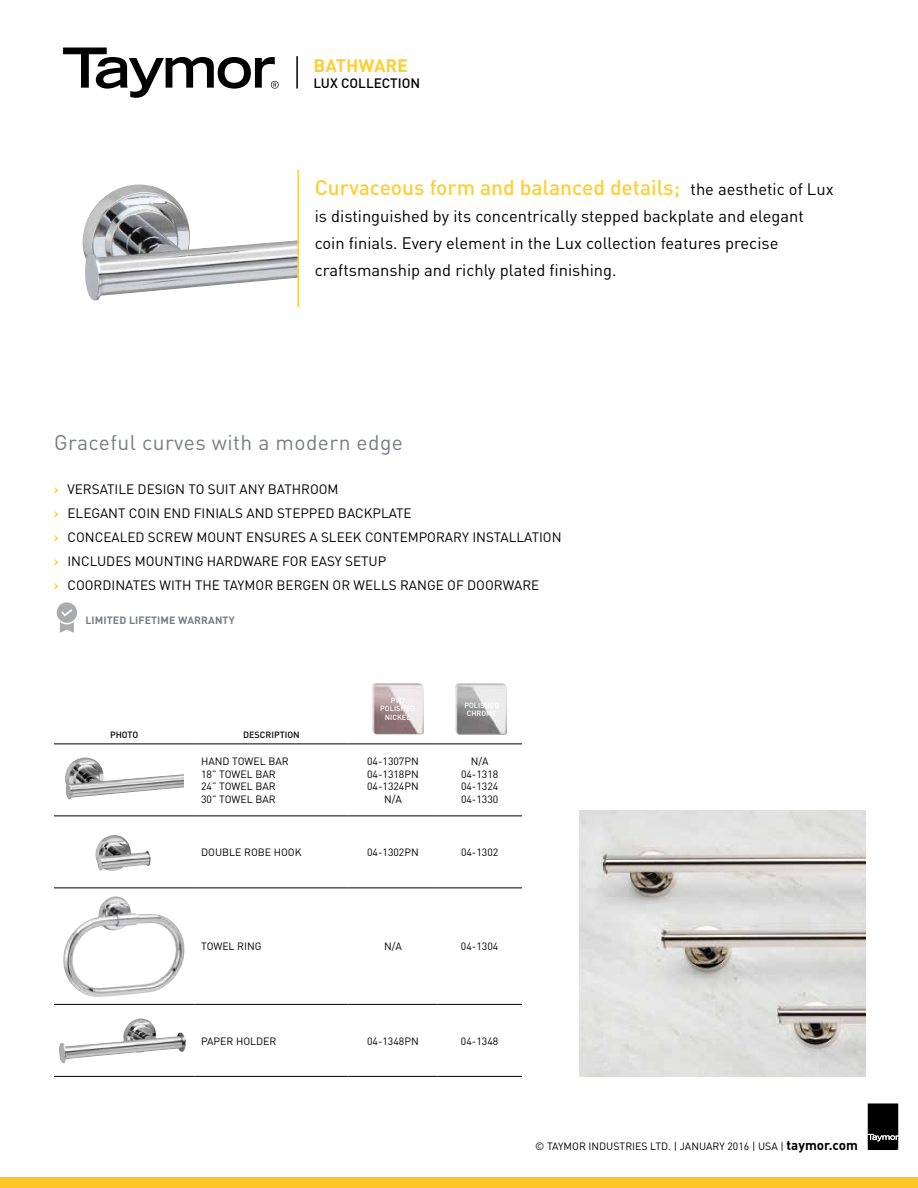
<style>
.page{position:relative;width:918px;height:1188px;background:#fff}
.page>*{position:absolute;margin:0;border:0;box-sizing:border-box;transform-origin:0 0}
.t1{font:500 21px "DIN";color:#ffce35}
.t2{font:21px "DIN";letter-spacing:.02em;color:#797d82}
.t3{font:700 18px "DIN";color:#ffce35}
.t4{font:16.5px/27px "DIN";color:#000}
.t5{font:13.5px/24px "DIN";color:#000}
.t6{font:500 13.5px "DIN";color:#000}
.t7{font:10.5px/12.6px "DIN";color:#000;text-align:center}
.t8{font:700 10.5px "DIN";letter-spacing:.01em;color:#797d82}
.t9{font:500 9px "DIN";color:#000}
.t10{font:500 9px/10.5px "DIN";color:#fff;text-align:center}
.t11{font:500 7.35px/8.4px "DIN";color:#fff;text-align:center}
.s1{font-weight:400;font-size:16.5px;color:#000}
.s2{font-weight:700;color:#ffce35}
.s3{font-weight:700;font-size:13.5px}
</style>
<div class="page">
<img style="left:83px;top:184px;width:214px;height:117px">
<div style="left:0;top:1178px;width:918px;height:10px;background:#ffc425"></div>
<svg style="left:867px;top:1103px;width:31px;height:47px"></svg>
<hr style="left:54px;top:744px;width:140px;height:1px;background:#000">
<hr style="left:194px;top:744px;width:154px;height:1px;background:#000">
<hr style="left:348px;top:744px;width:89px;height:1px;background:#000">
<hr style="left:437px;top:744px;width:85px;height:1px;background:#000">
<hr style="left:54px;top:816px;width:140px;height:1px;background:#000">
<hr style="left:194px;top:816px;width:154px;height:1px;background:#000">
<hr style="left:348px;top:816px;width:89px;height:1px;background:#000">
<hr style="left:437px;top:816px;width:85px;height:1px;background:#000">
<hr style="left:54px;top:888px;width:140px;height:1px;background:#000">
<hr style="left:194px;top:888px;width:154px;height:1px;background:#000">
<hr style="left:348px;top:888px;width:89px;height:1px;background:#000">
<hr style="left:437px;top:888px;width:85px;height:1px;background:#000">
<hr style="left:54px;top:1004px;width:140px;height:1px;background:#000">
<hr style="left:194px;top:1004px;width:154px;height:1px;background:#000">
<hr style="left:348px;top:1004px;width:89px;height:1px;background:#000">
<hr style="left:437px;top:1004px;width:85px;height:1px;background:#000">
<hr style="left:54px;top:1076px;width:140px;height:1px;background:#000">
<hr style="left:194px;top:1076px;width:154px;height:1px;background:#000">
<hr style="left:348px;top:1076px;width:89px;height:1px;background:#000">
<hr style="left:437px;top:1076px;width:85px;height:1px;background:#000">
<svg style="left:63px;top:48px;width:216px;height:50px"></svg>
<hr style="left:296px;top:56px;width:2px;height:33px;background:#000">
<hr style="left:297px;top:169px;width:2px;height:138px;background:#ffce35">
<img style="left:455px;top:683px;width:52px;height:52px">
<img style="left:95px;top:835px;width:56px;height:36px">
<img style="left:65px;top:758px;width:119px;height:41px">
<img style="left:59px;top:1019px;width:127px;height:44px">
<img style="left:372px;top:683px;width:52px;height:51px">
<img style="left:63px;top:896px;width:122px;height:101px">
<svg style="left:57px;top:602px;width:20px;height:31px"></svg>
<img style="left:579px;top:811px;width:287px;height:266px">
<h2 class="t3" style="left:314px;top:53px;width:96px">BATHWARE</h2>
<p class="t6" style="left:314px;top:75px;width:108px">LUX COLLECTION</p>
<h1 class="t1" style="left:315px;top:174px;width:520px">Curvaceous form and balanced details; <span class="s1">the aesthetic of Lux</span></h1>
<h3 class="t4" style="left:315px;top:202px;width:491px">is distinguished by its concentrically stepped backplate and elegant coin finials. Every element in the Lux collection features precise craftsmanship and richly plated finishing.</h3>
<h1 class="t2" style="left:54px;top:430px;width:350px">Graceful curves with a modern edge</h1>
<p class="t5" style="left:54px;top:477px;width:509px"><span class="s2">›</span> VERSATILE DESIGN TO SUIT ANY BATHROOM<br><span class="s2">›</span> ELEGANT COIN END FINIALS AND STEPPED BACKPLATE<br><span class="s2">›</span> CONCEALED SCREW MOUNT ENSURES A SLEEK CONTEMPORARY INSTALLATION <span class="s2">›</span> INCLUDES MOUNTING HARDWARE FOR EASY SETUP<br><span class="s2">›</span> COORDINATES WITH THE TAYMOR BERGEN OR WELLS RANGE OF DOORWARE</p>
<p class="t8" style="left:86px;top:614px;width:151px">LIMITED LIFETIME WARRANTY</p>
<p class="t11" style="left:380px;top:696px;width:36px">PVD<br>POLISHED<br>NICKEL</p>
<p class="t11" style="left:464px;top:701px;width:36px">POLISHED<br>CHROME</p>
<p class="t10" style="left:464px;top:703px;width:38px">CHROME<br>26</p>
<p class="t9" style="left:110px;top:729px;width:30px">PHOTO</p>
<p class="t9" style="left:243px;top:729px;width:58px">DESCRIPTION</p>
<p class="t7" style="left:201px;top:755px;width:89px;text-align:left">HAND TOWEL BAR<br>18” TOWEL BAR<br>24” TOWEL BAR<br>30” TOWEL BAR</p>
<p class="t7" style="left:367px;top:755px;width:53px">04-1307PN<br>04-1318PN<br>04-1324PN<br>N/A</p>
<p class="t7" style="left:461px;top:755px;width:39px">N/A<br>04-1318<br>04-1324<br>04-1330</p>
<p class="t7" style="left:201px;top:846px;width:102px">DOUBLE ROBE HOOK</p>
<p class="t7" style="left:367px;top:846px;width:53px">04-1302PN</p>
<p class="t7" style="left:461px;top:846px;width:39px">04-1302</p>
<p class="t7" style="left:201px;top:940px;width:62px">TOWEL RING</p>
<p class="t7" style="left:384px;top:940px;width:19px">N/A</p>
<p class="t7" style="left:461px;top:940px;width:39px">04-1304</p>
<p class="t7" style="left:201px;top:1034px;width:77px">PAPER HOLDER</p>
<p class="t7" style="left:367px;top:1034px;width:53px">04-1348PN</p>
<p class="t7" style="left:461px;top:1034px;width:39px">04-1348</p>
<p class="t7" style="left:535px;top:1140px;width:324px">© TAYMOR INDUSTRIES LTD. | JANUARY 2016 | USA | <span class="s3">taymor.com</span></p>
</div>
